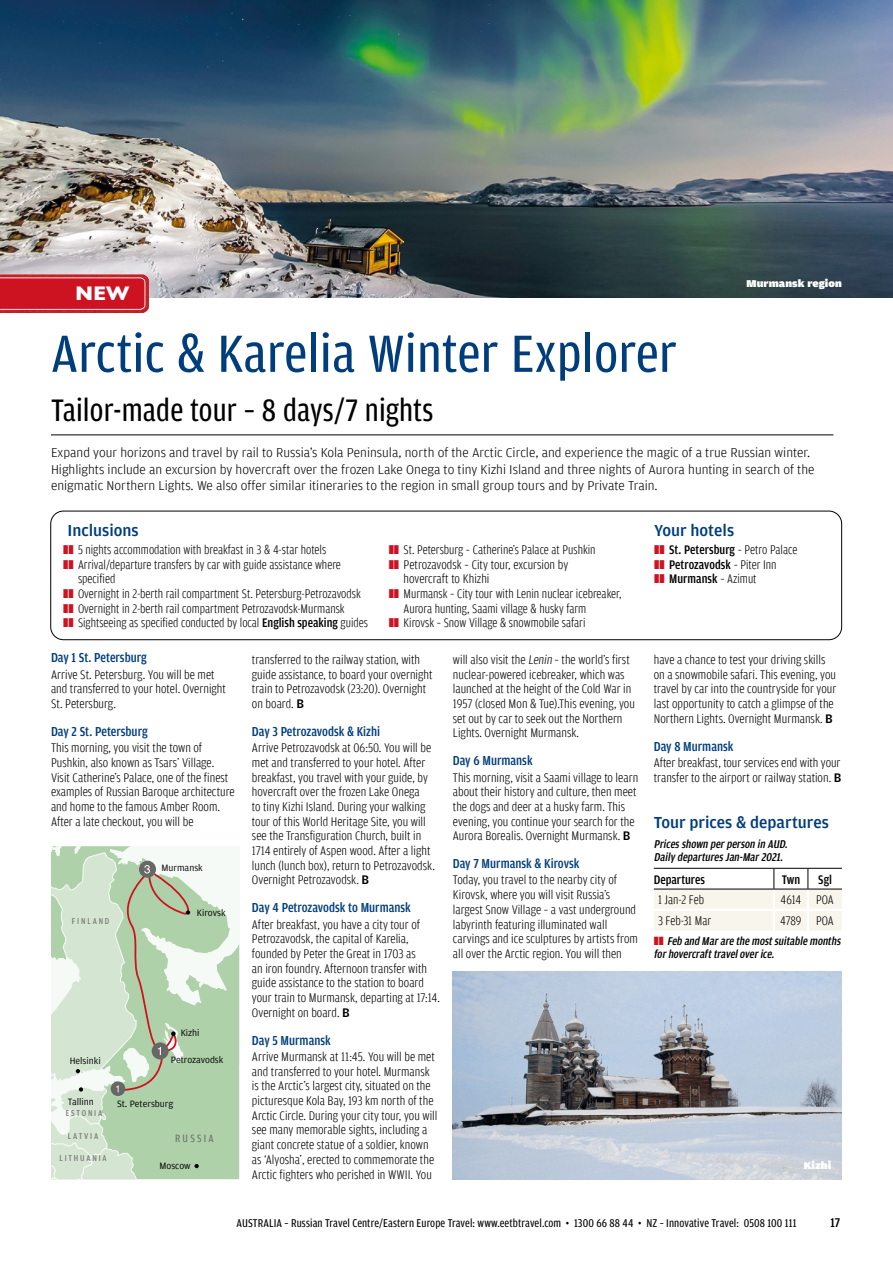
<style>
.page{position:relative;width:893px;height:1263px;background:#fff}
.page>*{position:absolute;margin:0;border:0;box-sizing:border-box;transform-origin:0 0}
.t1{font:55.5px "Amplitude Cond";letter-spacing:.005em;color:#003d7c;scale:1.05 1}
.t2{font:33px "Amplitude Cond";letter-spacing:.005em;color:#000}
.t3{font:700 20.1px "Gill Sans";color:#fff}
.t4{font:500 16.95px "Amplitude";color:#003d7c}
.t5{font:500 13.8px "Amplitude Cond";color:#003d7c}
.t6{font:300 13.5px/16.5px "Amplitude";color:#000}
.t7{font:500 13.5px "Amplitude Cond";color:#000}
.t8{font:300 13.2px/14.7px "Amplitude Cond";color:#000;scale:1.04 1}
.t9{font:300 13.2px/14.7px "Amplitude Cond";color:#000}
.t10{font:500 13.2px/14.7px "Amplitude Cond";color:#000}
.t11{font:italic 500 12px/12.8px "Amplitude Cond";color:#000}
.t12{font:12px "Amplitude Cond";letter-spacing:.01em;color:#000}
.t13{font:11.25px "Amplitude Cond";letter-spacing:.2em;color:#706f6f}
.t14{font:900 10.5px "Amplitude Wide";letter-spacing:.01em;color:#fff}
.t15{font:9.75px "Amplitude";color:#000}
.t16{font:9px "Amplitude Cond";letter-spacing:.2em;color:#706f6f}
.s1{font-weight:500}
.s2{font-weight:300}
.s3{font-family:"Amplitude";font-weight:500}
</style>
<div class="page">
<img style="left:0;top:0;width:893px;height:298px">
<svg style="left:654px;top:869px;width:188px;height:61px"></svg>
<hr style="left:654px;top:889px;width:120px;height:1px;background:#000">
<hr style="left:774px;top:889px;width:34px;height:1px;background:#000">
<hr style="left:808px;top:889px;width:34px;height:1px;background:#000">
<hr style="left:654px;top:868px;width:120px;height:1px;background:#000">
<hr style="left:774px;top:868px;width:34px;height:1px;background:#000">
<hr style="left:808px;top:868px;width:34px;height:1px;background:#000">
<hr style="left:654px;top:909px;width:120px;height:2px;background:#fff">
<hr style="left:774px;top:909px;width:34px;height:2px;background:#fff">
<hr style="left:808px;top:909px;width:34px;height:2px;background:#fff">
<hr style="left:51px;top:435px;width:782px;height:1px;background:#000">
<div style="left:50px;top:511px;width:792px;height:129px;border:1px solid #000;border-radius:13px"></div>
<svg style="left:229px;top:927px;width:10px;height:252px;background:#b5d4b0"></svg>
<svg style="left:51px;top:846px;width:178px;height:333px"></svg>
<img style="left:0;top:274px;width:149px;height:39px">
<svg style="left:0;top:277px;width:145px;height:33px;background:#cf1f2e"></svg>
<img style="left:453px;top:972px;width:389px;height:207px">
<h3 class="t3" style="left:75px;top:277px;width:56px">NEW</h3>
<h1 class="t1" style="left:51px;top:324px;width:598px">Arctic &amp; Karelia Winter Explorer</h1>
<h2 class="t2" style="left:51px;top:392px;width:384px">Tailor-made tour – 8 days/7 nights</h2>
<p class="t14" style="left:746px;top:278px;width:97px">Murmansk region</p>
<p class="t6" style="left:51px;top:445px;width:765px">Expand your horizons and travel by rail to Russia’s Kola Peninsula, north of the Arctic Circle, and experience the magic of a true Russian winter.<br>Highlights include an excursion by hovercraft over the frozen Lake Onega to tiny Kizhi Island and three nights of Aurora hunting in search of the enigmatic Northern Lights. We also offer similar itineraries to the region in small group tours and by Private Train.</p>
<p class="t4" style="left:67px;top:520px;width:73px">Inclusions</p>
<p class="t4" style="left:654px;top:520px;width:82px">Your hotels</p>
<p class="t9" style="left:78px;top:542px;width:291px">5 nights accommodation with breakfast in 3 &amp; 4-star hotels Arrival/departure transfers by car with guide assistance where specified<br>Overnight in 2-berth rail compartment St. Petersburg-Petrozavodsk Overnight in 2-berth rail compartment Petrozavodsk-Murmansk Sightseeing as specified conducted by local <span class="s1">English speaking</span> guides</p>
<p class="t9" style="left:404px;top:542px;width:220px">St. Petersburg – Catherine’s Palace at Pushkin Petrozavodsk – City tour, excursion by<br>hovercraft to Khizhi<br>Murmansk – City tour with Lenin nuclear icebreaker, Aurora hunting, Saami village &amp; husky farm<br>Kirovsk – Snow Village &amp; snowmobile safari</p>
<p class="t10" style="left:669px;top:542px;width:130px">St. Petersburg <span class="s2">– Petro Palace<br></span>Petrozavodsk <span class="s2">– Piter Inn<br></span>Murmansk <span class="s2">– Azimut</span></p>
<p class="t5" style="left:51px;top:650px;width:97px">Day 1 St. Petersburg</p>
<p class="t8" style="left:51px;top:667px;width:170px">Arrive St. Petersburg. You will be met and transferred to your hotel. Overnight<br>St. Petersburg.</p>
<p class="t5" style="left:51px;top:724px;width:98px">Day 2 St. Petersburg</p>
<p class="t8" style="left:51px;top:740px;width:178px">This morning, you visit the town of Pushkin, also known as Tsars’ Village.<br>Visit Catherine’s Palace, one of the finest examples of Russian Baroque architecture and home to the famous Amber Room.<br>After a late checkout, you will be</p>
<p class="t15" style="left:161px;top:862px;width:43px">Murmansk</p>
<p class="t16" style="left:72px;top:916px;width:39px">FINLAND</p>
<p class="t15" style="left:197px;top:907px;width:30px">Kirovsk</p>
<p class="t15" style="left:70px;top:1056px;width:33px">Helsinki</p>
<p class="t15" style="left:68px;top:1096px;width:27px">Tallinn</p>
<p class="t16" style="left:66px;top:1108px;width:38px">ESTONIA</p>
<p class="t16" style="left:68px;top:1131px;width:32px">LATVIA</p>
<p class="t16" style="left:60px;top:1153px;width:49px">LITHUANIA</p>
<p class="t15" style="left:181px;top:1027px;width:20px">Kizhi</p>
<p class="t15" style="left:171px;top:1054px;width:54px">Petrozavodsk</p>
<p class="t15" style="left:117px;top:1098px;width:58px">St. Petersburg</p>
<p class="t13" style="left:175px;top:1132px;width:40px">RUSSIA</p>
<p class="t15" style="left:159px;top:1160px;width:33px">Moscow</p>
<p class="t8" style="left:252px;top:652px;width:175px">transferred to the railway station, with guide assistance, to board your overnight train to Petrozavodsk (23:20). Overnight on board. <span class="s3">B</span></p>
<p class="t5" style="left:252px;top:724px;width:130px">Day 3 Petrozavodsk &amp; Kizhi</p>
<p class="t8" style="left:252px;top:740px;width:177px">Arrive Petrozavodsk at 06:50. You will be met and transferred to your hotel. After breakfast, you travel with your guide, by hovercraft over the frozen Lake Onega<br>to tiny Kizhi Island. During your walking tour of this World Heritage Site, you will see the Transfiguration Church, built in 1714 entirely of Aspen wood. After a light lunch (lunch box), return to Petrozavodsk.<br>Overnight Petrozavodsk. <span class="s3">B</span></p>
<p class="t5" style="left:252px;top:900px;width:161px">Day 4 Petrozavodsk to Murmansk</p>
<p class="t8" style="left:252px;top:917px;width:182px">After breakfast, you have a city tour of Petrozavodsk, the capital of Karelia, founded by Peter the Great in 1703 as<br>an iron foundry. Afternoon transfer with guide assistance to the station to board your train to Murmansk, departing at 17:14.<br>Overnight on board. <span class="s3">B</span></p>
<p class="t5" style="left:252px;top:1032px;width:80px">Day 5 Murmansk</p>
<p class="t8" style="left:252px;top:1049px;width:180px">Arrive Murmansk at 11:45. You will be met and transferred to your hotel. Murmansk is the Arctic’s largest city, situated on the picturesque Kola Bay, 193 km north of the Arctic Circle. During your city tour, you will see many memorable sights, including a giant concrete statue of a soldier, known as ‘Alyosha’, erected to commemorate the Arctic fighters who perished in WWII. You</p>
<p class="t8" style="left:453px;top:652px;width:177px">will also visit the Lenin – the world’s first nuclear-powered icebreaker, which was launched at the height of the Cold War in 1957 (closed Mon &amp; Tue).This evening, you set out by car to seek out the Northern Lights. Overnight Murmansk.</p>
<p class="t5" style="left:453px;top:753px;width:81px">Day 6 Murmansk</p>
<p class="t8" style="left:453px;top:770px;width:180px">This morning, visit a Saami village to learn about their history and culture, then meet the dogs and deer at a husky farm. This evening, you continue your search for the Aurora Borealis. Overnight Murmansk. <span class="s3">B</span></p>
<p class="t5" style="left:453px;top:856px;width:128px">Day 7 Murmansk &amp; Kirovsk</p>
<p class="t8" style="left:453px;top:873px;width:179px">Today, you travel to the nearby city of Kirovsk, where you will visit Russia’s largest Snow Village – a vast underground labyrinth featuring illuminated wall carvings and ice sculptures by artists from all over the Arctic region. You will then</p>
<p class="t8" style="left:654px;top:652px;width:177px">have a chance to test your driving skills on a snowmobile safari. This evening, you travel by car into the countryside for your last opportunity to catch a glimpse of the Northern Lights. Overnight Murmansk. <span class="s3">B</span></p>
<p class="t5" style="left:654px;top:738px;width:81px">Day 8 Murmansk</p>
<p class="t8" style="left:654px;top:755px;width:182px">After breakfast, tour services end with your transfer to the airport or railway station. <span class="s3">B</span></p>
<p class="t4" style="left:654px;top:813px;width:177px">Tour prices &amp; departures</p>
<p class="t11" style="left:654px;top:838px;width:137px">Pricesshown perperson in AUD.<br>Daily departuresJan-Mar2021.</p>
<p class="t10" style="left:654px;top:872px;width:53px">Departures</p>
<p class="t10" style="left:782px;top:872px;width:20px">Twn</p>
<p class="t10" style="left:818px;top:872px;width:15px">Sgl</p>
<p class="t9" style="left:658px;top:892px;width:47px">1 Jan-2 Feb</p>
<p class="t9" style="left:781px;top:892px;width:55px">4614 POA</p>
<p class="t9" style="left:658px;top:913px;width:55px">3 Feb-31 Mar</p>
<p class="t9" style="left:780px;top:913px;width:55px">4789 POA</p>
<p class="t11" style="left:654px;top:935px;width:191px;text-indent:13px">Feb and Marare the mostsuitable months forhovercrafttraveloverice.</p>
<p class="t14" style="left:804px;top:1159px;width:29px">Kizhi</p>
<p class="t12" style="left:236px;top:1216px;width:561px">AUSTRALIA – Russian Travel Centre/Eastern Europe Travel: www.eetbtravel.com • 1300 66 88 44 • NZ – Innovative Travel: 0508 100 111</p>
<p class="t7" style="left:830px;top:1215px;width:11px">17</p>
</div>
